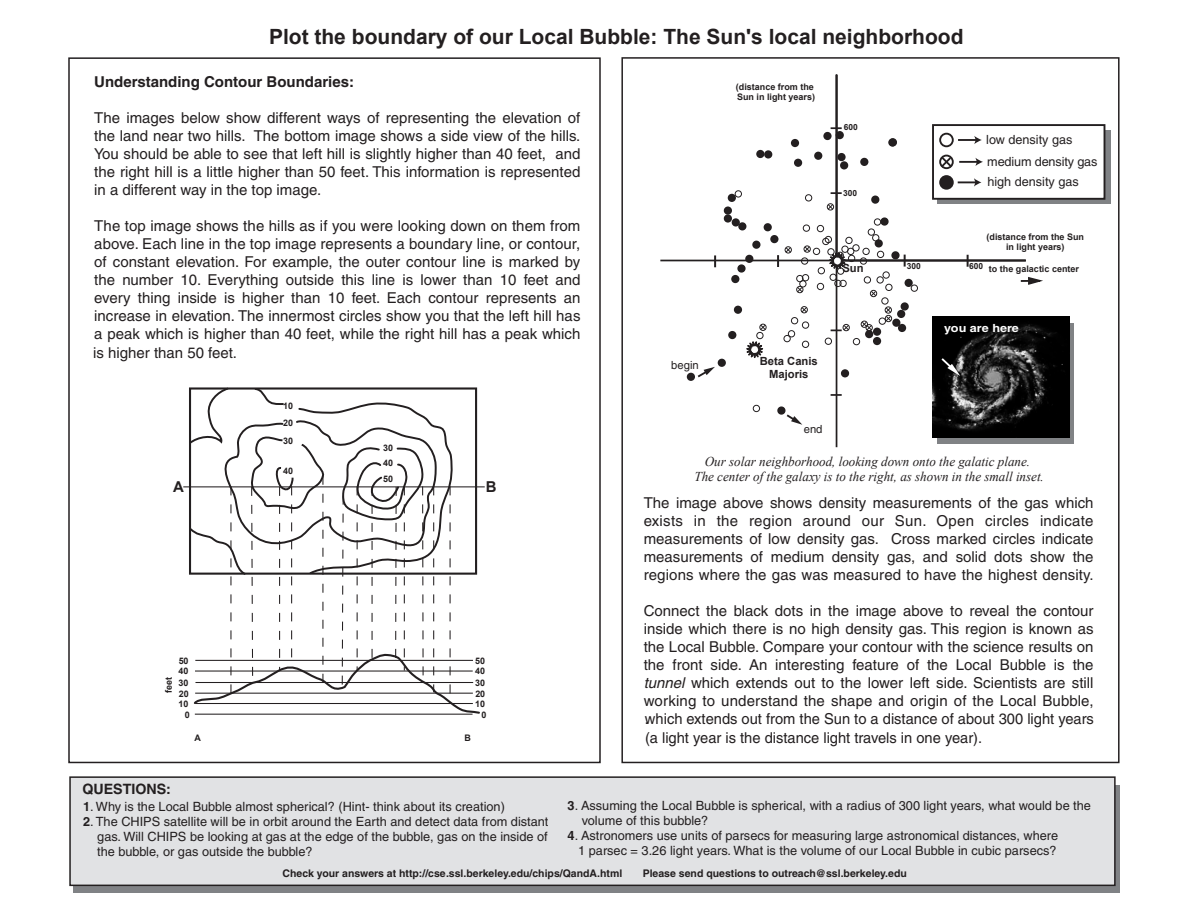
<style>
.page{position:relative;width:1188px;height:918px;background:#fff}
.page>*{position:absolute;margin:0;border:0;box-sizing:border-box;transform-origin:0 0}
.t1{font:700 21px "Arial";color:#231f20}
.t2{font:15px/18px "Helvetica";color:#231f20;text-align:justify}
.t3{font:700 15px "Helvetica";color:#231f20}
.t4{font:700 15px "Arial";color:#231f20}
.t5{font:700 14.25px "Helvetica";color:#231f20}
.t6{font:italic 13.5px/15px "Times New Roman";color:#231f20;text-align:center}
.t7{font:12.75px/15px "Helvetica";color:#231f20;text-align:justify}
.t8{font:12.6px/21.9px "Helvetica";color:#231f20}
.t9{font:700 11.25px/13.5px "Arial";color:#231f20;text-align:center}
.t10{font:700 11.25px "Helvetica";color:#fff;scale:1.12 1}
.t11{font:11.25px "Helvetica";color:#231f20}
.t12{font:700 10.5px "Helvetica";color:#231f20}
.t13{font:700 9px/10.9px "Arial";color:#231f20;text-align:right}
.t14{font:700 8.4px "Arial";color:#231f20}
.s1{font-style:italic}
.s2{font-weight:700}
</style>
<div class="page">
<svg style="left:1028px;top:324px;width:46px;height:120px"></svg>
<div style="left:621px;top:57px;width:499px;height:706px;border:2px solid #231f20"></div>
<hr style="left:183px;top:486px;width:302px;height:1px;background:#231f20">
<svg style="left:187px;top:387px;width:294px;height:328px"></svg>
<div style="left:937px;top:130px;width:173px;height:74px;background:#808285"></div>
<div style="left:932px;top:124px;width:173px;height:76px;background:#fff;border:2px solid #231f20"></div>
<svg style="left:660px;top:74px;width:368px;height:374px"></svg>
<svg style="left:865px;top:330px;width:8px;height:8px"></svg>
<svg style="left:752px;top:241px;width:9px;height:8px"></svg>
<svg style="left:892px;top:319px;width:8px;height:8px"></svg>
<svg style="left:901px;top:302px;width:8px;height:9px"></svg>
<svg style="left:897px;top:310px;width:8px;height:8px"></svg>
<svg style="left:873px;top:337px;width:8px;height:8px"></svg>
<svg style="left:898px;top:324px;width:8px;height:8px"></svg>
<svg style="left:713px;top:253px;width:4px;height:16px"></svg>
<svg style="left:776px;top:247px;width:16px;height:22px"></svg>
<svg style="left:903px;top:253px;width:4px;height:16px"></svg>
<svg style="left:966px;top:253px;width:4px;height:16px"></svg>
<svg style="left:829px;top:126px;width:14px;height:4px"></svg>
<svg style="left:829px;top:191px;width:14px;height:4px"></svg>
<svg style="left:829px;top:324px;width:21px;height:8px"></svg>
<svg style="left:829px;top:393px;width:14px;height:4px"></svg>
<div style="left:939px;top:133px;width:15px;height:14px;border:2px solid #231f20;border-radius:50%"></div>
<svg style="left:958px;top:136px;width:24px;height:8px"></svg>
<svg style="left:939px;top:155px;width:44px;height:14px"></svg>
<svg style="left:958px;top:178px;width:23px;height:9px"></svg>
<div style="left:939px;top:175px;width:15px;height:15px;background:#231f20;border:2px solid #231f20;border-radius:50%"></div>
<svg style="left:822px;top:246px;width:31px;height:30px"></svg>
<div style="left:74px;top:785px;width:1046px;height:108px;background:#808285"></div>
<div style="left:69px;top:776px;width:1047px;height:110px;background:#e1e2e4;border:2px solid #231f20"></div>
<svg style="left:718px;top:359px;width:8px;height:8px"></svg>
<svg style="left:739px;top:324px;width:31px;height:41px"></svg>
<img style="left:933px;top:317px;width:136px;height:121px">
<svg style="left:939px;top:356px;width:21px;height:20px"></svg>
<svg style="left:1021px;top:276px;width:22px;height:10px"></svg>
<h1 class="t1" style="left:269px;top:28px;width:696px">Plot the boundary of our Local Bubble: The Sun's local neighborhood</h1>
<p class="t13" style="left:736px;top:82px;width:81px;line-height:10.5px;text-align:left">(distance from the<br>Sun in light years)</p>
<p class="t3" style="left:94px;top:76px;width:261px">Understanding Contour Boundaries:</p>
<p class="t2" style="left:94px;top:110px;width:488px">The images below show different ways of representing the elevation of the land near two hills. The bottom image shows a side view of the hills.<br>You should be able to see that left hill is slightly higher than 40 feet, and the right hill is a little higher than 50 feet. This information is represented in a different way in the top image.</p>
<p class="t2" style="left:94px;top:218px;width:488px">The top image shows the hills as if you were looking down on them from above. Each line in the top image represents a boundary line, or contour, of constant elevation. For example, the outer contour line is marked by the number 10. Everything outside this line is lower than 10 feet and every thing inside is higher than 10 feet. Each contour represents an increase in elevation. The innermost circles show you that the left hill has a peak which is higher than 40 feet, while the right hill has a peak which hiiis</p>
<p class="t14" style="left:844px;top:124px;width:16px">600</p>
<p class="t8" style="left:986px;top:130px;width:113px">low density gas medium density gas</p>
<p class="t8" style="left:987px;top:172px;width:93px">high density gas</p>
<p class="t14" style="left:843px;top:190px;width:16px">300</p>
<p class="t13" style="left:987px;top:232px;width:99px;line-height:10.5px;text-align:center">(distance from the Sun in light years)</p>
<p class="t9" style="left:842px;top:262px;width:23px">Sun</p>
<p class="t14" style="left:907px;top:263px;width:16px">300</p>
<p class="t14" style="left:969px;top:263px;width:16px">600</p>
<p class="t13" style="left:989px;top:265px;width:92px">to the galactic center</p>
<p class="t10" style="left:944px;top:324px;width:68px">you are here</p>
<p class="t2" style="left:93px;top:346px;width:145px">is higher than 50 feet.</p>
<p class="t9" style="left:760px;top:355px;width:60px">Beta Canis<br>Majoris</p>
<p class="t11" style="left:671px;top:360px;width:29px">begin</p>
<p class="t13" style="left:283px;top:401px;width:11px">10</p>
<p class="t13" style="left:283px;top:436px;width:11px">30</p>
<p class="t13" style="left:283px;top:418px;width:11px">20</p>
<p class="t13" style="left:383px;top:443px;width:11px">30</p>
<p class="t13" style="left:383px;top:475px;width:11px">50</p>
<p class="t13" style="left:383px;top:458px;width:11px">40</p>
<p class="t13" style="left:283px;top:466px;width:11px">40</p>
<p class="t4" style="left:173px;top:481px;width:12px">A</p>
<p class="t4" style="left:486px;top:481px;width:12px">B</p>
<p class="t13" style="left:179px;top:656px;width:13px">50<br>40<br>30<br>20<br>10<br>0</p>
<p class="t13" style="left:475px;top:656px;width:13px">50<br>40<br>30<br>20<br>10<br>0</p>
<p class="t13" style="left:164px;top:693px;width:17px;rotate:-90deg">feet</p>
<p class="t13" style="left:194px;top:734px;width:8px">A</p>
<p class="t13" style="left:465px;top:733px;width:8px">B</p>
<p class="t11" style="left:804px;top:425px;width:20px">end</p>
<p class="t6" style="left:694px;top:455px;width:351px">Our solar neighborhood, looking down onto the galatic plane.<br>The center of the galaxy is to the right, as shown in the small inset.</p>
<p class="t2" style="left:644px;top:496px;width:451px">The image above shows density measurements of the gas which exists in the region around our Sun. Open circles indicate measurements of low density gas. Cross marked circles indicate measurements of medium density gas, and solid dots show the regions where the gas was measured to have the highest density.</p>
<p class="t2" style="left:644px;top:604px;width:451px">Connect the black dots in the image above to reveal the contour inside which there is no high density gas. This region is known as the Local Bubble. Compare your contour with the science results on the front side. An interesting feature of the Local Bubble is the <span class="s1">tunnel</span> which extends out to the lower left side. Scientists are still working to understand the shape and origin of the Local Bubble,</p>
<p class="t2" style="left:645px;top:711px;width:450px">w. hich extends out from the Sun to a distance of about 300 light years</p>
<p class="t2" style="left:645px;top:730px;width:339px">(a light year is the distance light travels in one year).</p>
<p class="t5" style="left:82px;top:784px;width:90px">QUESTIONS:</p>
<p class="t7" style="left:83px;top:801px;width:423px"><span class="s2">1</span>. Why is the Local Bubble almost spherical? (Hint- think about its creation)</p>
<p class="t7" style="left:97px;top:816px;width:453px;text-indent:-14px"><span class="s2">2</span>. The CHIPS satellite will be in orbit around the Earth and detect data from distant gas. Will CHIPS be looking at gas at the edge of the bubble, gas on the inside of the bubble, or gas outside the bubble?</p>
<p class="t7" style="left:582px;top:799px;width:511px;text-indent:-14px"><span class="s2">3</span>. Assuming the Local Bubble is spherical, with a radius of 300 light years, what would be the volume of this bubble?</p>
<p class="t7" style="left:568px;top:829px;width:492px;text-align:right"><span class="s2">4</span>. Astronomers use units of parsecs for measuring large astronomical distances, where<br>1 parsec = 3.26 light years. What is the volume of our Local Bubble in cubic parsecs?</p>
<p class="t12" style="left:283px;top:869px;width:341px">Check your answers at http://cse.ssl.berkeley.edu/chips/QandA.html</p>
<p class="t12" style="left:643px;top:869px;width:266px">Please send questions to outreach@ssl.berkeley.edu</p>
</div>
